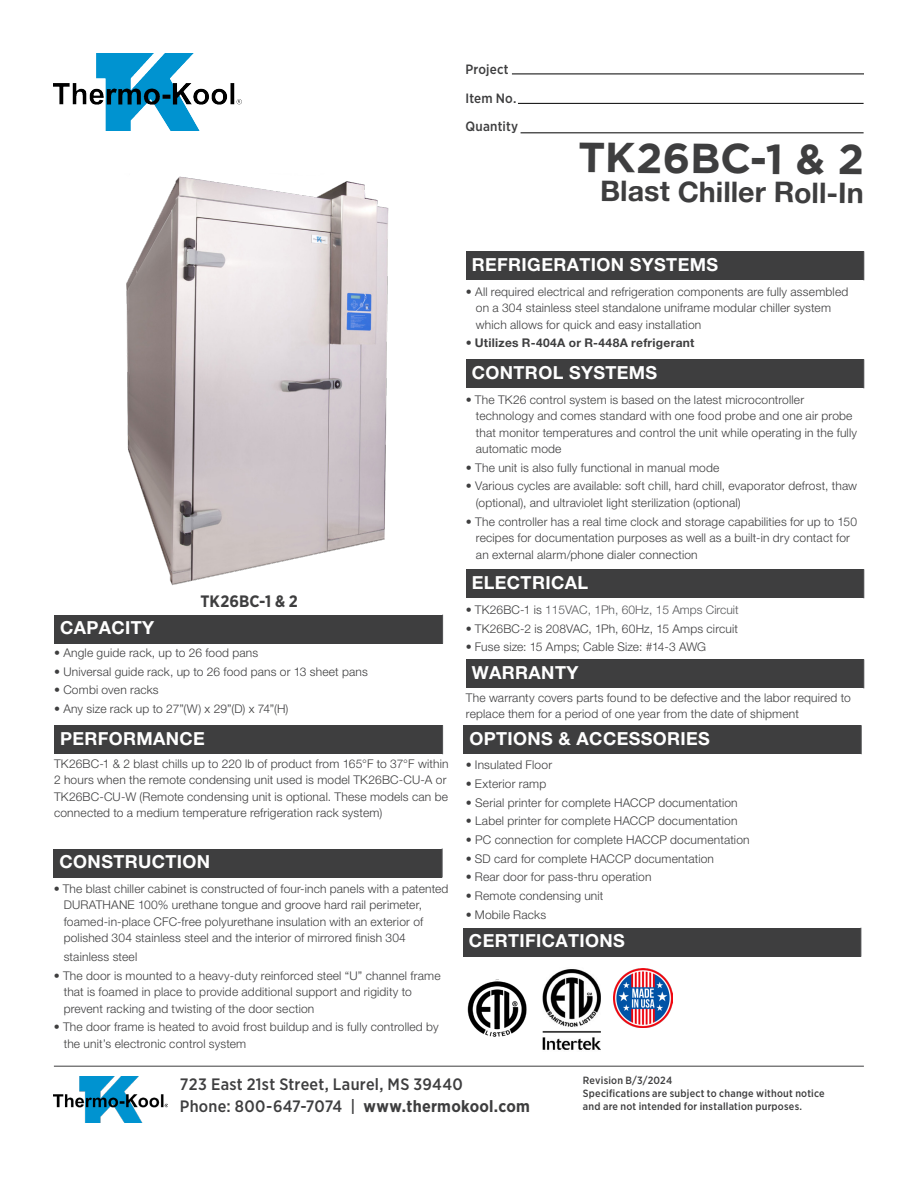
<style>
.page{position:relative;width:918px;height:1188px;background:#fff}
.page>*{position:absolute;margin:0;border:0;box-sizing:border-box;transform-origin:0 0}
.t1{font:700 42px "Gotham";letter-spacing:-.01em;color:#3e3e3f}
.t2{font:700 28.5px "Helvetica Neue LT Pro";letter-spacing:-.005em;color:#3e3e3f}
.t3{font:700 18px "Helvetica Neue LT Pro";letter-spacing:.02em;color:#fff}
.t4{font:500 16.5px "Gotham Narrow";letter-spacing:.015em;color:#3e3e3f}
.t5{font:700 16.5px "Gotham Narrow";letter-spacing:.005em;color:#3e3e3f}
.t6{font:500 13.5px "Gotham Narrow";letter-spacing:.015em;color:#3e3e3f}
.t7{font:300 12px/16.5px "Helvetica Neue LT Pro";letter-spacing:.015em;color:#3e3e3f}
.t8{font:300 12px "Helvetica Neue LT Pro";color:#57585a}
.t9{font:700 12px "Helvetica Neue LT Pro";letter-spacing:.025em;color:#3e3e3f}
.t10{font:500 10.5px/12.6px "Gotham Narrow";letter-spacing:.02em;color:#3e3e3f}
.s1{color:#3e3e3f}
.s2{font-weight:700}
</style>
<div class="page">
<hr style="left:512px;top:74px;width:352px;height:1px;background:#000">
<img style="left:467px;top:980px;width:60px;height:57px">
<img style="left:542px;top:969px;width:59px;height:81px">
<img style="left:126px;top:176px;width:262px;height:409px">
<img style="left:614px;top:968px;width:59px;height:60px">
<hr style="left:518px;top:103px;width:346px;height:1px;background:#000">
<hr style="left:521px;top:133px;width:343px;height:1px;background:#000">
<div style="left:463px;top:928px;width:398px;height:29px;background:#3e3e3f"></div>
<svg style="left:861px;top:928px;width:1px;height:29px"></svg>
<div style="left:54px;top:725px;width:389px;height:29px;background:#3e3e3f"></div>
<svg style="left:442px;top:725px;width:1px;height:29px"></svg>
<div style="left:54px;top:615px;width:389px;height:29px;background:#3e3e3f"></div>
<svg style="left:442px;top:615px;width:1px;height:29px"></svg>
<div style="left:466px;top:251px;width:398px;height:29px;background:#3e3e3f"></div>
<svg style="left:864px;top:251px;width:1px;height:29px"></svg>
<div style="left:466px;top:359px;width:398px;height:29px;background:#3e3e3f"></div>
<svg style="left:864px;top:359px;width:1px;height:29px"></svg>
<div style="left:54px;top:849px;width:388px;height:29px;background:#3e3e3f"></div>
<svg style="left:442px;top:849px;width:1px;height:29px"></svg>
<div style="left:466px;top:569px;width:398px;height:29px;background:#3e3e3f"></div>
<svg style="left:864px;top:569px;width:1px;height:29px"></svg>
<div style="left:466px;top:659px;width:398px;height:29px;background:#3e3e3f"></div>
<svg style="left:864px;top:659px;width:1px;height:29px"></svg>
<div style="left:463px;top:725px;width:398px;height:29px;background:#3e3e3f"></div>
<svg style="left:861px;top:725px;width:1px;height:29px"></svg>
<hr style="left:54px;top:1066px;width:810px;height:1px;background:#3e3e3f">
<img style="left:54px;top:1076px;width:114px;height:47px">
<img style="left:54px;top:54px;width:188px;height:77px">
<p class="t6" style="left:465px;top:61px;width:45px">Project</p>
<p class="t6" style="left:465px;top:89px;width:52px">Item No.</p>
<p class="t6" style="left:465px;top:118px;width:54px">Quantity</p>
<p class="t1" style="left:578px;top:131px;width:288px">TK26BC-1 &amp; 2</p>
<p class="t2" style="left:600px;top:174px;width:265px">Blast Chiller Roll-In</p>
<p class="t3" style="left:472px;top:253px;width:248px">REFRIGERATION SYSTEMS</p>
<p class="t7" style="left:476px;top:283px;width:374px;text-indent:-10px">• All required electrical and refrigeration components are fully assembled on a 304 stainless steel standalone uniframe modular chiller system which allows for quick and easy installation</p>
<p class="t9" style="left:466px;top:336px;width:230px">• Utilizes R-404A or R-448A refrigerant</p>
<p class="t3" style="left:472px;top:361px;width:187px">CONTROL SYSTEMS</p>
<p class="t7" style="left:476px;top:391px;width:383px;text-indent:-10px">• The TK26 control system is based on the latest microcontroller technology and comes standard with one food probe and one air probe that monitor temperatures and control the unit while operating in the fully automatic mode</p>
<p class="t7" style="left:466px;top:459px;width:255px">• The unit is also fully functional in manual mode</p>
<p class="t7" style="left:476px;top:478px;width:383px;text-indent:-10px">• Various cycles are available: soft chill, hard chill, evaporator defrost, thaw (optional), and ultraviolet light sterilization (optional)</p>
<p class="t7" style="left:476px;top:513px;width:383px;text-indent:-10px">• The controller has a real time clock and storage capabilities for up to 150 recipes for documentation purposes as well as a built-in dry contact for an external alarm/phone dialer connection</p>
<p class="t3" style="left:60px;top:617px;width:96px">CAPACITY</p>
<p class="t5" style="left:200px;top:591px;width:99px">TK26BC-1 &amp; 2</p>
<p class="t7" style="left:54px;top:644px;width:206px">• Angle guide rack, up to 26 food pans</p>
<p class="t7" style="left:54px;top:663px;width:315px">• Universal guide rack, up to 26 food pans or 13 sheet pans</p>
<p class="t7" style="left:54px;top:682px;width:106px">• Combi oven racks</p>
<p class="t7" style="left:54px;top:700px;width:236px">• Any size rack up to 27”(W) x 29”(D) x 74”(H)</p>
<p class="t3" style="left:60px;top:727px;width:146px">PERFORMANCE</p>
<p class="t7" style="left:54px;top:755px;width:396px">TK26BC-1 &amp; 2 blast chills up to 220 lb of product from 165°F to 37°F within 2 hours when the remote condensing unit used is model TK26BC-CU-A or TK26BC-CU-W (Remote condensing unit is optional. These models can be connected to a medium temperature refrigeration rack system)</p>
<p class="t3" style="left:60px;top:850px;width:152px">CONSTRUCTION</p>
<p class="t7" style="left:64px;top:880px;width:386px;text-indent:-10px">• The blast chiller cabinet is constructed of four-inch panels with a patented DURATHANE 100% urethane tongue and groove hard rail perimeter, foamed-in-place CFC-free polyurethane insulation with an exterior of polished 304 stainless steel and the interior of mirrored finish 304</p>
<p class="t7" style="left:64px;top:948px;width:75px">stainless steel</p>
<p class="t7" style="left:64px;top:967px;width:378px;text-indent:-10px">• The door is mounted to a heavy-duty reinforced steel “U” channel frame that is foamed in place to provide additional support and rigidity to prevent racking and twisting of the door section</p>
<p class="t7" style="left:64px;top:1018px;width:376px;text-indent:-10px">• The door frame is heated to avoid frost buildup and is fully controlled by the unit’s electronic control system</p>
<p class="t3" style="left:472px;top:571px;width:118px">ELECTRICAL</p>
<p class="t8" style="left:466px;top:602px;width:274px"><span class="s1">• TK26BC-1 is</span> 115VAC, 1Ph, 60Hz, 15 Amps Circuit</p>
<p class="t7" style="left:466px;top:620px;width:274px">• TK26BC-2 is 208VAC, 1Ph, 60Hz, 15 Amps circuit</p>
<p class="t7" style="left:466px;top:638px;width:242px">• Fuse size: 15 Amps; Cable Size: #14-3 AWG</p>
<p class="t3" style="left:472px;top:661px;width:108px">WARRANTY</p>
<p class="t7" style="left:466px;top:689px;width:386px">The warranty covers parts found to be defective and the labor required to replace them for a period of one year from the date of shipment</p>
<p class="t3" style="left:469px;top:727px;width:242px">OPTIONS &amp; ACCESSORIES</p>
<p class="t7" style="left:466px;top:757px;width:88px">• Insulated Floor</p>
<p class="t7" style="left:466px;top:775px;width:82px">• Exterior ramp</p>
<p class="t7" style="left:466px;top:794px;width:273px">• Serial printer for complete HACCP documentation</p>
<p class="t7" style="left:466px;top:813px;width:273px">• Label printer for complete HACCP documentation</p>
<p class="t7" style="left:466px;top:831px;width:285px">• PC connection for complete HACCP documentation</p>
<p class="t7" style="left:466px;top:850px;width:250px">• SD card for complete HACCP documentation</p>
<p class="t7" style="left:466px;top:869px;width:187px">• Rear door for pass-thru operation</p>
<p class="t7" style="left:466px;top:887px;width:139px">• Remote condensing unit</p>
<p class="t7" style="left:466px;top:906px;width:82px">• Mobile Racks</p>
<p class="t3" style="left:469px;top:930px;width:157px">CERTIFICATIONS</p>
<p class="t4" style="left:180px;top:1074px;width:285px">723 East 21st Street, Laurel, MS 39440</p>
<p class="t4" style="left:180px;top:1096px;width:352px">Phone: 800-647-7074 | <span class="s2">www.thermokool.com</span></p>
<p class="t10" style="left:583px;top:1074px;width:243px">Revision B/3/2024<br>Specifications are subject to change without notice and are not intended for installation purposes.</p>
</div>
